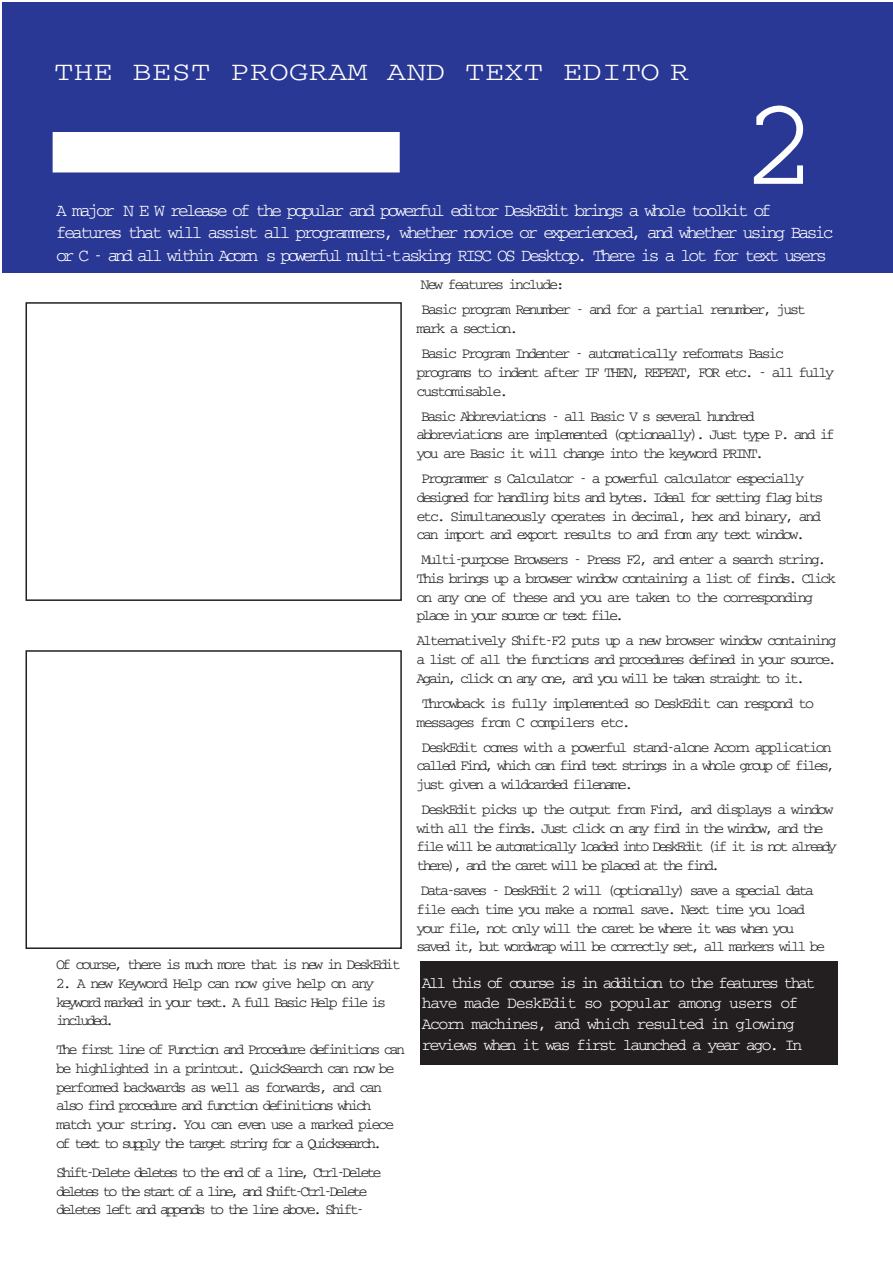
<style>
.page{position:relative;width:893px;height:1263px;background:#fff}
.page>*{position:absolute;margin:0;border:0;box-sizing:border-box;transform-origin:0 0}
.t1{font:126px "Courier";color:#fff}
.t2{font:27px "Courier";letter-spacing:.005em;color:#fff;scale:1.2 1}
.t3{font:18px/22.4px "Courier";letter-spacing:-.155em;color:#fff}
.t4{font:16.5px/20.7px "Courier";letter-spacing:-.13em;color:#fff}
.t5{font:15px/18.6px "Courier";letter-spacing:-.165em;color:#231f20}
.t6{font:15px/18.8px "Courier";letter-spacing:-.185em;color:#231f20}
.t7{font:15px/18.8px "Courier";letter-spacing:-.2em;color:#231f20}
.t8{font:15px/18.8px "Courier";letter-spacing:-.195em;color:#231f20}
.t9{font:15px/18.6px "Courier";letter-spacing:-.145em;color:#231f20}
</style>
<div class="page">
<div style="left:3px;top:2px;width:890px;height:270px;background:#293795"></div>
<div style="left:53px;top:132px;width:347px;height:40px;background:#fff"></div>
<div style="left:26px;top:650px;width:376px;height:299px;border:2px solid #231f20"></div>
<div style="left:26px;top:302px;width:376px;height:299px;border:2px solid #231f20"></div>
<div style="left:420px;top:961px;width:418px;height:104px;background:#231f20"></div>
<h2 class="t2" style="left:54px;top:63px;width:531px">THE BEST PROGRAM AND TEXT EDITO R</h2>
<h1 class="t1" style="left:743px;top:105px;width:77px">2</h1>
<p class="t3" style="left:56px;top:200px;width:717px">A major N E W release of the popular and powerful editor DeskEdit brings a whole toolkit of</p>
<p class="t3" style="left:56px;top:223px;width:779px">features that will assist all programmers, whether novice or experienced, and whether using Basic or C - and all within Acorn s powerful multi-tasking RISC OS Desktop. There is a lot for text users</p>
<p class="t5" style="left:421px;top:273px;width:387px;line-height:25.3px">New features include:<br>Basic program Renumber - and for a partial renumber, just</p>
<p class="t5" style="left:421px;top:317px;width:364px;line-height:25.3px;text-indent:-5px">mark a section.<br>Basic Program Indenter - automatically reformats Basic</p>
<p class="t5" style="left:417px;top:364px;width:419px">programs to indent after IF THEN, REPEAT, FOR etc. - all fully customisable.</p>
<p class="t5" style="left:417px;top:408px;width:420px">Basic Abbreviations - all Basic V s several hundred abbreviations are implemented (optionaally). Just type P. and if you are Basic it will change into the keyword PRINT.</p>
<p class="t5" style="left:417px;top:470px;width:408px;text-indent:5px">Programmer s Calculator - a powerful calculator especially designed for handling bits and bytes. Ideal for setting flag bits etc. Simultaneously operates in decimal, hex and binary, and can import and export results to and from any text window.</p>
<p class="t5" style="left:417px;top:551px;width:421px;text-indent:5px">Multi-purpose Browsers - Press F2, and enter a search string.<br>This brings up a browser window containing a list of finds. Click on any one of these and you are taken to the corresponding place in your source or text file.</p>
<p class="t5" style="left:416px;top:632px;width:422px;text-align:justify">Alternatively Shift-F2 puts up a new browser window containing a list of all the functions and procedures defined in your source.<br>Again, click on any one, and you will be taken straight to it.</p>
<p class="t9" style="left:417px;top:695px;width:399px;text-indent:5px">Throwback is fully implemented so DeskEdit can respond to messages from C compilers etc.</p>
<p class="t5" style="left:417px;top:739px;width:420px;text-indent:5px">DeskEdit comes with a powerful stand-alone Acorn application called Find, which can find text strings in a whole group of files, just given a wildcarded filename.</p>
<p class="t6" style="left:417px;top:801px;width:422px;text-indent:5px">DeskEdit picks up the output from Find, and displays a window with all the finds. Just click on any find in the window, and the file will be automatically loaded into DeskEdit (if it is not already there), and the caret will be placed at the find.</p>
<p class="t5" style="left:417px;top:882px;width:410px">Data-saves - DeskEdit 2 will (optionally) save a special data file each time you make a normal save. Next time you load your file, not only will the caret be where it was when you saved it, but wordwrap will be correctly set, all markers will be</p>
<p class="t5" style="left:56px;top:956px;width:346px">Of course, there is much more that is new in DeskEdit</p>
<p class="t8" style="left:56px;top:975px;width:332px">2. A new Keyword Help can now give help on any keyword marked in your text. A full Basic Help file is included.</p>
<p class="t6" style="left:56px;top:1041px;width:350px">The first line of Function and Procedure definitions can be highlighted in a printout. QuickSearch can now be performed backwards as well as forwards, and can also find procedure and function definitions which match your string. You can even use a marked piece of text to supply the target string for a Quicksearch.</p>
<p class="t7" style="left:56px;top:1164px;width:327px">Shift-Delete deletes to the end of a line, Ctrl-Delete deletes to the start of a line, and Shift-Ctrl-Delete deletes left and appends to the line above. Shift-</p>
<p class="t4" style="left:422px;top:973px;width:395px">All this of course is in addition to the features that have made DeskEdit so popular among users of Acorn machines, and which resulted in glowing reviews when it was first launched a year ago. In</p>
</div>
